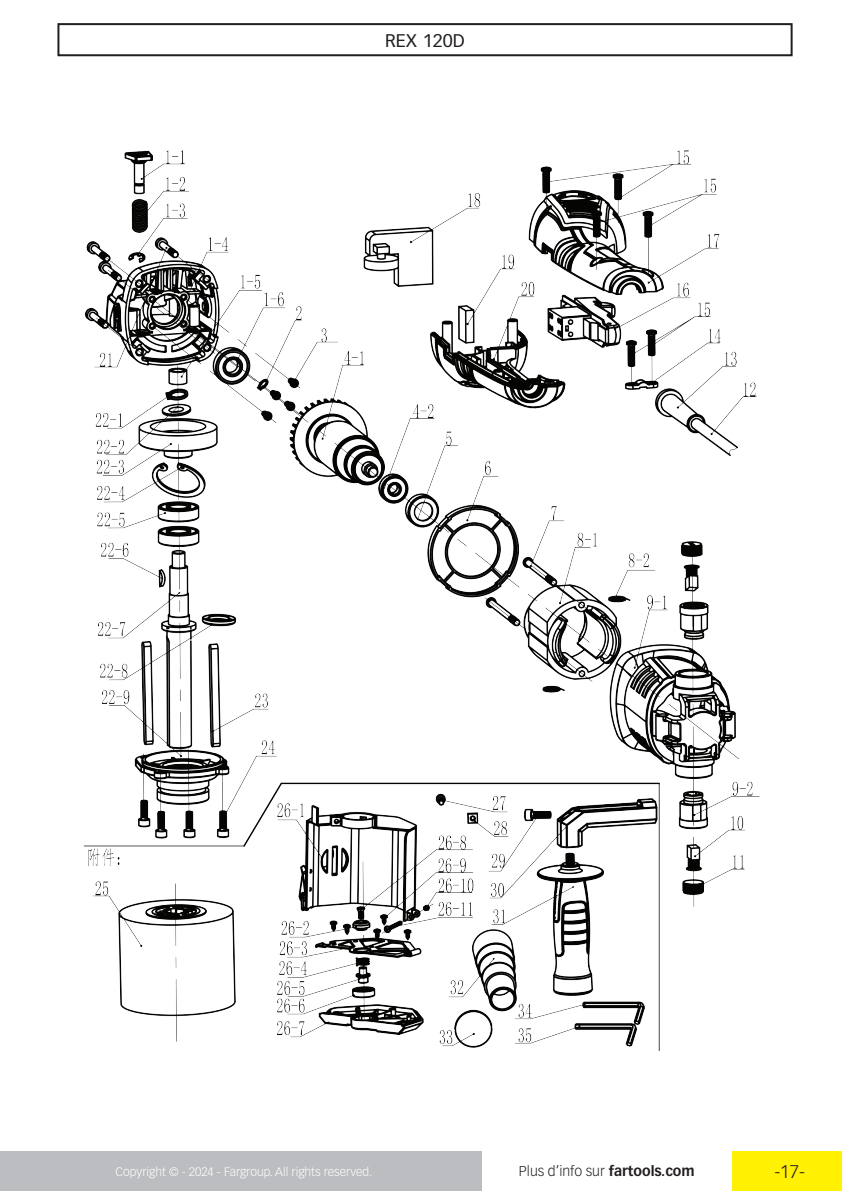
<style>
.page{position:relative;width:842px;height:1191px;background:#fff}
.page>*{position:absolute;margin:0;border:0;box-sizing:border-box;transform-origin:0 0}
.Normal_e{font:18px "Vectora LT Pro";color:#231f20}
.t1{font:300 18px "Vectora LT Pro";color:#231f20}
.t2{font:300 14px "Vectora LT Pro";color:#231f20}
.t3{font:300 12px "Vectora LT Pro";color:#fff}
.s1{font-weight:700}
</style>
<div class="page">
<div style="left:732px;top:1151px;width:110px;height:40px;background:#fff101"></div>
<div style="left:0;top:1151px;width:482px;height:40px;background:#bcbdc0"></div>
<img style="left:83px;top:150px;width:677px;height:901px">
<div style="left:57px;top:23px;width:736px;height:33px;border:2px solid #231f20"></div>
<p class="Normal_e" style="left:385px;top:29px;width:81px">REX 120D</p>
<p class="t3" style="left:116px;top:1164px;width:258px">Copyright © - 2024 - Fargroup. All rights reserved.</p>
<p class="t2" style="left:519px;top:1162px;width:177px">Plus d’info sur <span class="s1">fartools.com</span></p>
<h1 class="t1" style="left:774px;top:1160px;width:32px">-17-</h1>
</div>
